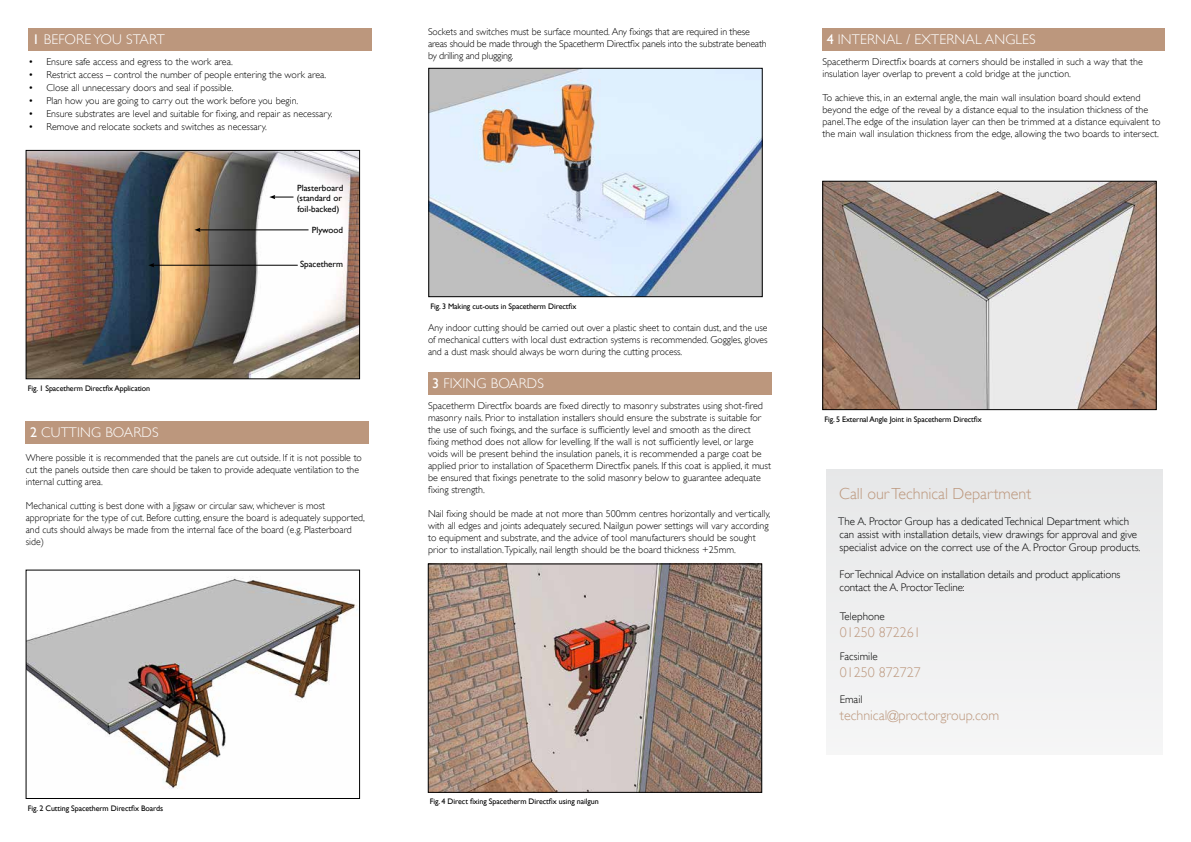
<style>
.page{position:relative;width:1191px;height:842px;background:#fff}
.page>*{position:absolute;margin:0;border:0;box-sizing:border-box;transform-origin:0 0}
.t1{font:300 16px "Gill Sans";color:#bc977d}
.t2{font:300 14px "Gill Sans";letter-spacing:.01em;color:#fff}
.t3{font:300 14px "Gill Sans";color:#bc977d}
.t4{font:300 11px/13.2px "Gill Sans";color:#000}
.t5{font:300 10px/12px "Gill Sans";color:#000}
.t6{font:300 10px/12px "Gill Sans";letter-spacing:-.02em;color:#000}
.t7{font:9px/10.8px "Gill Sans";color:#000}
.t8{font:8px "Gill Sans";letter-spacing:-.01em;color:#000}
.s1{font-weight:400}
</style>
<div class="page">
<div style="left:28px;top:28px;width:343px;height:23px;background:#bc977d"></div>
<div style="left:26px;top:421px;width:343px;height:23px;background:#bc977d"></div>
<div style="left:822px;top:28px;width:343px;height:23px;background:#bc977d"></div>
<div style="left:428px;top:372px;width:343px;height:23px;background:#bc977d"></div>
<div style="left:826px;top:470px;width:336px;height:284px;background:#eeefef"></div>
<img style="left:28px;top:152px;width:330px;height:225px">
<div style="left:26px;top:150px;width:334px;height:229px;border:1px solid #000"></div>
<img style="left:28px;top:578px;width:330px;height:211px">
<div style="left:26px;top:570px;width:334px;height:229px;border:1px solid #000"></div>
<img style="left:430px;top:70px;width:330px;height:225px">
<div style="left:428px;top:68px;width:334px;height:229px;border:1px solid #000"></div>
<img style="left:430px;top:566px;width:330px;height:225px">
<div style="left:428px;top:564px;width:334px;height:229px;border:1px solid #000"></div>
<img style="left:824px;top:183px;width:330px;height:225px">
<div style="left:822px;top:181px;width:334px;height:229px;border:1px solid #000"></div>
<hr style="left:199px;top:230px;width:109px;height:1px;background:#000">
<svg style="left:194px;top:228px;width:6px;height:4px"></svg>
<hr style="left:153px;top:265px;width:145px;height:1px;background:#000">
<svg style="left:148px;top:263px;width:6px;height:4px"></svg>
<svg style="left:269px;top:195px;width:24px;height:4px"></svg>
<h2 class="t2" style="left:33px;top:31px;width:134px"><span class="s1">1</span> BEFORE YOU START</h2>
<p class="t5" style="left:28px;top:56px;width:206px">• Ensure safe access and egress to the work area.</p>
<p class="t5" style="left:28px;top:69px;width:299px">• Restrict access – control the number of people entering the work area.</p>
<p class="t5" style="left:28px;top:82px;width:207px">• Close all unnecessary doors and seal if possible.</p>
<p class="t5" style="left:28px;top:95px;width:271px">• Plan how you are going to carry out the work before you begin.</p>
<p class="t5" style="left:28px;top:108px;width:306px">• Ensure substrates are level and suitable for fixing, and repair as necessary.</p>
<p class="t5" style="left:28px;top:121px;width:240px">• Remove and relocate sockets and switches as necessary.</p>
<p class="t8" style="left:28px;top:383px;width:124px">Fig. 1 Spacetherm Directfix Application</p>
<h2 class="t2" style="left:30px;top:424px;width:130px"><span class="s1">2</span> CUTTING BOARDS</h2>
<p class="t7" style="left:297px;top:182px;width:48px">Plasterboard (standard or foil-backed)</p>
<p class="t7" style="left:312px;top:224px;width:33px">Plywood</p>
<p class="t7" style="left:300px;top:258px;width:45px">Spacetherm</p>
<p class="t5" style="left:26px;top:452px;width:337px">Where possible it is recommended that the panels are cut outside. If it is not possible to cut the panels outside then care should be taken to provide adequate ventilation to the internal cutting area.</p>
<p class="t5" style="left:26px;top:500px;width:340px">Mechanical cutting is best done with a Jigsaw or circular saw, whichever is most appropriate for the type of cut. Before cutting, ensure the board is adequately supported, and cuts should always be made from the internal face of the board (e.g. Plasterboard side)</p>
<p class="t8" style="left:28px;top:803px;width:137px">Fig. 2 Cutting Spacetherm Directfix Boards</p>
<p class="t6" style="left:428px;top:26px;width:340px">Sockets and switches must be surface mounted. Any fixings that are required in these areas should be made through the Spacetherm Directfix panels into the substrate beneath by drilling and plugging.</p>
<h2 class="t2" style="left:826px;top:31px;width:211px"><span class="s1">4</span> INTERNAL / EXTERNAL ANGLES</h2>
<p class="t5" style="left:822px;top:56px;width:322px">Spacetherm Directfix boards at corners should be installed in such a way that the insulation layer overlap to prevent a cold bridge at the junction.</p>
<p class="t5" style="left:822px;top:92px;width:339px">To achieve this, in an external angle, the main wall insulation board should extend beyond the edge of the reveal by a distance equal to the insulation thickness of the panel.The edge of the insulation layer can then be trimmed at a distance equivalent to the main wall insulation thickness from the edge, allowing the two boards to intersect.</p>
<p class="t8" style="left:430px;top:301px;width:148px">Fig. 3 Making cut-outs in Spacetherm Directfix</p>
<p class="t5" style="left:428px;top:322px;width:341px;text-align:justify">Any indoor cutting should be carried out over a plastic sheet to contain dust, and the use of mechanical cutters with local dust extraction systems is recommended. Goggles, gloves and a dust mask should always be worn during the cutting process.</p>
<h2 class="t2" style="left:432px;top:375px;width:113px"><span class="s1">3</span> FIXING BOARDS</h2>
<p class="t5" style="left:428px;top:400px;width:344px">Spacetherm Directfix boards are fixed directly to masonry substrates using shot-fired masonry nails. Prior to installation installers should ensure the substrate is suitable for the use of such fixings, and the surface is sufficiently level and smooth as the direct fixing method does not allow for levelling. If the wall is not sufficiently level, or large voids will be present behind the insulation panels, it is recommended a parge coat be applied prior to installation of Spacetherm Directfix panels. If this coat is applied, it must be ensured that fixings penetrate to the solid masonry below to guarantee adequate fixing strength.</p>
<p class="t5" style="left:428px;top:508px;width:344px">Nail fixing should be made at not more than 500mm centres horizontally and vertically, with all edges and joints adequately secured. Nailgun power settings will vary according to equipment and substrate, and the advice of tool manufacturers should be sought prior to installation.Typically, nail length should be the board thickness +25mm.</p>
<p class="t8" style="left:430px;top:797px;width:170px">Fig. 4 Direct fixing Spacetherm Directfix using nailgun</p>
<p class="t8" style="left:824px;top:414px;width:159px">Fig. 5 External Angle Joint in Spacetherm Directfix</p>
<h1 class="t1" style="left:839px;top:484px;width:193px">Call our Technical Department</h1>
<p class="t4" style="left:838px;top:515px;width:304px">The A. Proctor Group has a dedicated Technical Department which can assist with installation details, view drawings for approval and give specialist advice on the correct use of the A. Proctor Group products.</p>
<p class="t4" style="left:839px;top:567px;width:282px">For Technical Advice on installation details and product applications contact the A. Proctor Tecline:</p>
<p class="t4" style="left:839px;top:610px;width:47px">Telephone</p>
<h2 class="t3" style="left:839px;top:624px;width:82px">01250 872261</h2>
<p class="t4" style="left:839px;top:650px;width:39px">Facsimile</p>
<h2 class="t3" style="left:839px;top:664px;width:82px">01250 872727</h2>
<p class="t4" style="left:839px;top:693px;width:24px">Email</p>
<h2 class="t3" style="left:839px;top:707px;width:161px">technical@proctorgroup.com</h2>
</div>
